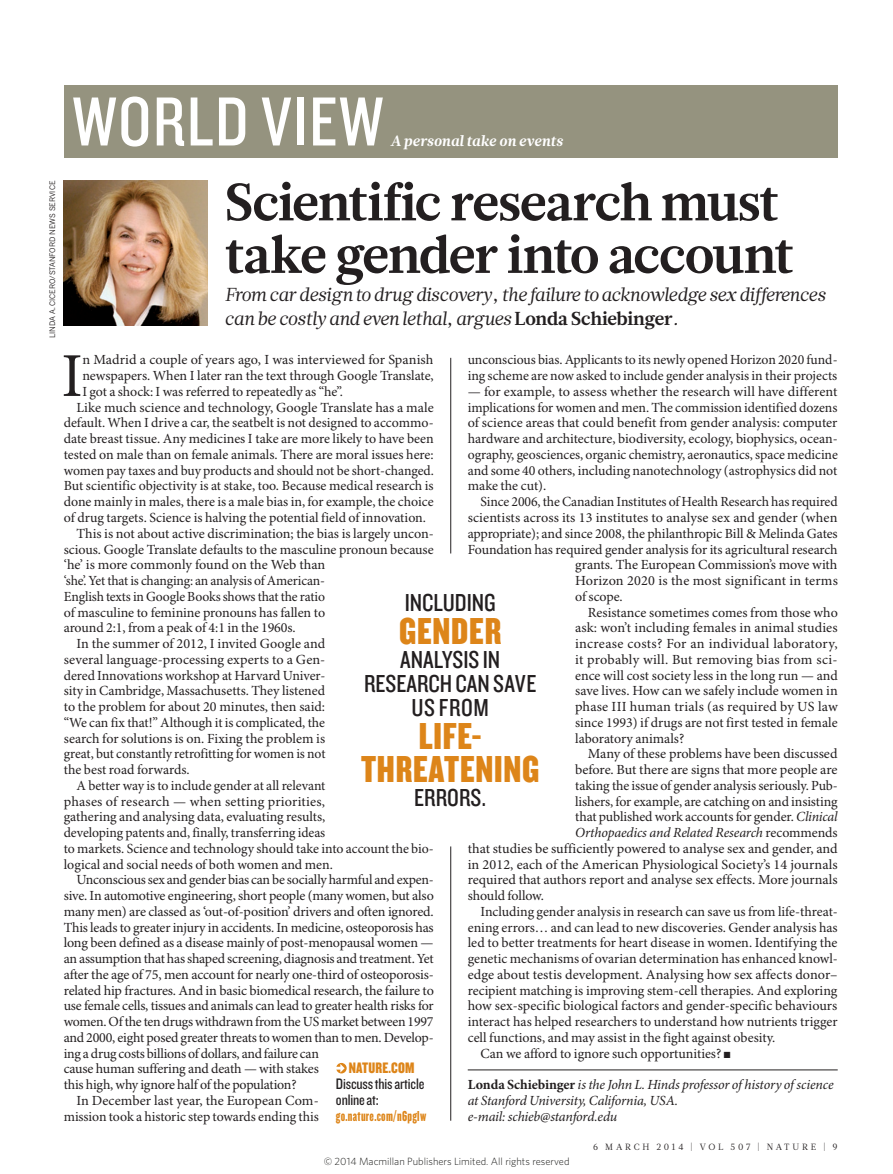
<style>
.page{position:relative;width:893px;height:1174px;background:#fff}
.page>*{position:absolute;margin:0;border:0;box-sizing:border-box;transform-origin:0 0}
.SECTION_HEADING_BOXE{font:72px "Knockout 29 Junior Ltweight";letter-spacing:.02em;color:#fff}
.BODY_DROP_CAP{font:62.4px "Minion Pro";color:#231f20}
.WORLD_VIEW_HEAD_35{font:700 52.5px/52.5px "Glosa Math";letter-spacing:-.025em;color:#231f20}
.PULL_QUOTE_ALT{font:39px/33px "Knockout 69 Full Liteweight";letter-spacing:.02em;color:#dd8519;text-align:center}
.PULL_QUOTE_ALT-2{font:25.5px/24px "Knockout 29 Junior Ltweight";color:#231f20;text-align:center}
.EDITORIAL_INTRO{font:italic 18.75px/23.7px "Glosa Math";color:#231f20}
.WEB_BOX_TEXT{font:15.75px/15.8px "Knockout 29 Junior Ltweight";letter-spacing:-.01em;color:#231f20}
.WEB_BOX_NATURE{font:15.75px "Knockout 69 Full Liteweight";letter-spacing:.01em;color:#dd8519}
.t1{font:italic 700 15px "Glosa Math";letter-spacing:.005em;color:#fff}
.WEB_BOX_URL{font:15px "Knockout 68 Full Featherwt";letter-spacing:.02em;color:#dd8519}
.BODY_INDENT{font:13.95px/15.8px "Minion Pro";letter-spacing:-.01em;color:#231f20;text-align:justify}
.BODY_DROP_CAP-2{font:13.95px/15.8px "Minion Pro";letter-spacing:-.01em;color:#231f20;text-align:justify}
.AUTHOR_DETAILS{font:italic 13.95px/15.8px "Minion Pro";letter-spacing:-.015em;color:#231f20}
.BODY_INDENT-2{font:italic 13.95px "Minion Pro";letter-spacing:-.01em;color:#231f20}
.BODY_INDENT-3{font:13.95px "Minion Pro";letter-spacing:.01em;color:#231f20}
.EMAIL{font:italic 13.95px "Minion Pro";letter-spacing:-.015em;color:#231f20}
.t2{font:300 10.5px "Whitney";color:#1d1d1b}
.t3{font:9px "Glosa Math";letter-spacing:.3em;color:#231f20}
.PIC_CREDIT{font:7.5px "News Gothic MTOT";color:#231f20}
.s1{font-weight:700;font-style:normal}
.s2{font-style:italic}
.s3{font-style:normal}
</style>
<div class="page">
<img style="left:64px;top:181px;width:144px;height:144px">
<hr style="left:468px;top:1069px;width:370px;height:1px;background:#231f20">
<svg style="left:336px;top:1063px;width:11px;height:10px"></svg>
<svg style="left:336px;top:1063px;width:9px;height:9px"></svg>
<hr style="left:450px;top:358px;width:1px;height:195px;background:#231f20">
<div style="left:64px;top:85px;width:774px;height:72px;background:#95937f"></div>
<hr style="left:450px;top:846px;width:1px;height:274px;background:#231f20">
<p class="SECTION_HEADING_BOXE" style="left:72px;top:75px;width:313px">WORLD VIEW</p>
<p class="t1" style="left:390px;top:130px;width:174px">A personal take on events</p>
<p class="PIC_CREDIT" style="left:48px;top:338px;width:158px;rotate:-90deg">LINDA A. CICERO/STANFORD NEWS SERVICE</p>
<p class="WORLD_VIEW_HEAD_35" style="left:225px;top:177px;width:570px">Scientific research must take gender into account</p>
<p class="EDITORIAL_INTRO" style="left:225px;top:283px;width:602px">From car design to drug discovery, the failure to acknowledge sex differences can be costly and even lethal, argues <span class="s1">Londa Schiebinger</span>.</p>
<p class="BODY_DROP_CAP" style="left:61px;top:339px;width:23px">I</p>
<p class="BODY_DROP_CAP-2" style="left:82px;top:353px;width:353px">n Madrid a couple of years ago, I was interviewed for Spanish newspapers. When I later ran the text through Google Translate, I got a shock: I was referred to repeatedly as “he”.</p>
<p class="BODY_INDENT" style="left:64px;top:400px;width:372px;text-indent:13px">Like much science and technology, Google Translate has a male default. When I drive a car, the seatbelt is not designed to accommo&shy;date breast tissue. Any medicines I take are more likely to have been tested on male than on female animals. There are moral issues here: women pay taxes and buy products and should not be short-changed.<br>But scientific objectivity is at stake, too. Because medical research is done mainly in males, there is a male bias in, for example, the choice of drug targets. Science is halving the potential field of innovation.</p>
<p class="BODY_INDENT" style="left:64px;top:526px;width:371px;text-align:left;text-indent:13px">This is not about active discrimination; the bias is largely uncon&shy;scious. Google Translate defaults to the masculine pronoun because ‘he’ is more commonly found on the Web than<br>‘she’. Yet that is changing: an analysis of American-<br>English texts in Google Books shows that the ratio<br>of masculine to feminine pronouns has fallen to<br>around 2:1, from a peak of 4:1 in the 1960s.</p>
<p class="BODY_INDENT" style="left:64px;top:636px;width:263px;text-indent:13px">In the summer of 2012, I invited Google and several language-processing experts to a Gen&shy;dered Innovations workshop at Harvard Univer&shy;sity in Cambridge, Massachusetts. They listened to the problem for about 20 minutes, then said: “We can fix that!” Although it is complicated, the search for solutions is on. Fixing the problem is great, but constantly retrofitting for women is not the best road forwards.</p>
<p class="BODY_INDENT" style="left:64px;top:778px;width:371px;text-align:left;text-indent:13px">A better way is to include gender at all relevant<br>phases of research — when setting priorities,<br>gathering and analysing data, evaluating results,<br>developing patents and, finally, transferring ideas<br>to markets. Science and technology should take into account the bio&shy;logical and social needs of both women and men.</p>
<p class="BODY_INDENT" style="left:64px;top:872px;width:372px;text-align:left;text-indent:13px">Unconscious sex and gender bias can be socially harmful and expen&shy;sive. In automotive engineering, short people (many women, but also many men) are classed as ‘out-of-position’ drivers and often ignored.<br>This leads to greater injury in accidents. In medicine, osteoporosis has long been defined as a disease mainly of post-menopausal women — an assumption that has shaped screening, diagnosis and treatment. Yet after the age of 75, men account for nearly one-third of osteoporosis&shy;related hip fractures. And in basic biomedical research, the failure to use female cells, tissues and animals can lead to greater health risks for women. Of the ten drugs withdrawn from the US market between 1997 and 2000, eight posed greater threats to women than to men. Develop&shy;ing a drug costs billions of dollars, and failure can<br>cause human suffering and death — with stakes<br>this high, why ignore half of the population?</p>
<p class="BODY_INDENT" style="left:64px;top:1093px;width:257px;text-align:right">In December last year, the European Com&shy;mission took a historic step towards ending this</p>
<p class="BODY_INDENT" style="left:468px;top:353px;width:371px">unconscious bias. Applicants to its newly opened Horizon 2020 fund&shy;ing scheme are now asked to include gender analysis in their projects</p>
<p class="BODY_INDENT" style="left:468px;top:384px;width:372px">— for example, to assess whether the research will have different implications for women and men. The commission identified dozens of science areas that could benefit from gender analysis: computer hardware and architecture, biodiversity, ecology, biophysics, ocean&shy;ography, geosciences, organic chemistry, aeronautics, space medicine and some 40 others, including nanotechnology (astrophysics did not make the cut).</p>
<p class="BODY_INDENT" style="left:480px;top:494px;width:359px">Since 2006, the Canadian Institutes of Health Research has required</p>
<p class="BODY_INDENT" style="left:468px;top:510px;width:371px">scientists across its 13 institutes to analyse sex and gender (when</p>
<p class="BODY_INDENT" style="left:468px;top:526px;width:371px">appropriate); and since 2008, the philanthropic Bill &amp; Melinda Gates</p>
<p class="BODY_INDENT" style="left:468px;top:542px;width:371px">Foundation has required gender analysis for its agricultural research</p>
<p class="BODY_INDENT" style="left:575px;top:557px;width:264px">grants. The European Commission’s move with</p>
<p class="BODY_INDENT-3" style="left:575px;top:572px;width:264px">Horizon 2020 is the most significant in terms</p>
<p class="BODY_INDENT" style="left:575px;top:589px;width:49px">of scope.</p>
<p class="BODY_INDENT" style="left:575px;top:605px;width:264px;text-indent:13px">Resistance sometimes comes from those who ask: won’t including females in animal studies increase costs? For an individual laboratory, it probably will. But removing bias from sci&shy;ence will cost society less in the long run — and save lives. How can we safely include women in phase III human trials (as required by US law since 1993) if drugs are not first tested in female laboratory animals?</p>
<p class="BODY_INDENT" style="left:588px;top:746px;width:251px">Many of these problems have been discussed</p>
<p class="BODY_INDENT" style="left:575px;top:762px;width:264px">before. But there are signs that more people are</p>
<p class="BODY_INDENT" style="left:575px;top:778px;width:264px">taking the issue of gender analysis seriously. Pub-</p>
<p class="BODY_INDENT" style="left:575px;top:794px;width:264px">lishers, for example, are catching on and insisting</p>
<p class="BODY_INDENT" style="left:575px;top:809px;width:264px">that published work accounts for gender. <span class="s2">Clinical</span></p>
<p class="BODY_INDENT-2" style="left:575px;top:824px;width:264px">Orthopaedics and Related Research <span class="s3">recommends</span></p>
<p class="BODY_INDENT" style="left:468px;top:841px;width:371px">that studies be sufficiently powered to analyse sex and gender, and</p>
<p class="BODY_INDENT" style="left:468px;top:857px;width:371px">in 2012, each of the American Physiological Society’s 14 journals</p>
<p class="BODY_INDENT" style="left:468px;top:872px;width:371px">required that authors report and analyse sex effects. More journals</p>
<p class="BODY_INDENT" style="left:468px;top:888px;width:78px">should follow.</p>
<p class="BODY_INDENT" style="left:468px;top:904px;width:371px;text-indent:13px">Including gender analysis in research can save us from life-threat&shy;ening errors… and can lead to new discoveries. Gender analysis has led to better treatments for heart disease in women. Identifying the genetic mechanisms of ovarian determination has enhanced knowl&shy;edge about testis development. Analysing how sex affects donor– recipient matching is improving stem-cell therapies. And exploring how sex-specific biological factors and gender-specific behaviours interact has helped researchers to understand how nutrients trigger cell functions, and may assist in the fight against obesity.</p>
<p class="BODY_INDENT" style="left:480px;top:1046px;width:252px">Can we afford to ignore such opportunities? ■</p>
<p class="AUTHOR_DETAILS" style="left:468px;top:1077px;width:367px"><span class="s1">Londa Schiebinger</span> is the John L. Hinds professor of history of science at Stanford University, California, USA.</p>
<p class="EMAIL" style="left:468px;top:1107px;width:151px">e-mail: schieb@stanford.edu</p>
<p class="PULL_QUOTE_ALT-2" style="left:405px;top:589px;width:93px">INCLUDING</p>
<p class="PULL_QUOTE_ALT" style="left:399px;top:613px;width:104px">GENDER</p>
<p class="PULL_QUOTE_ALT-2" style="left:364px;top:646px;width:174px">ANALYSIS IN<br>RESEARCH CAN SAVE<br>US FROM</p>
<p class="PULL_QUOTE_ALT" style="left:361px;top:718px;width:180px">LIFE-<br>THREATENING</p>
<p class="PULL_QUOTE_ALT-2" style="left:414px;top:784px;width:74px">ERRORS.</p>
<p class="WEB_BOX_NATURE" style="left:349px;top:1058px;width:67px">NATURE.COM</p>
<p class="WEB_BOX_TEXT" style="left:336px;top:1075px;width:90px">Discuss this article online at:</p>
<p class="WEB_BOX_URL" style="left:336px;top:1106px;width:92px">go.nature.com/n6pglw</p>
<p class="t2" style="left:324px;top:1154px;width:247px">© 2014 Macmillan Publishers Limited. All rights reserved</p>
<p class="t3" style="left:593px;top:1141px;width:246px">6 MARCH 2014 | VOL 507 | NATURE | 9</p>
</div>
